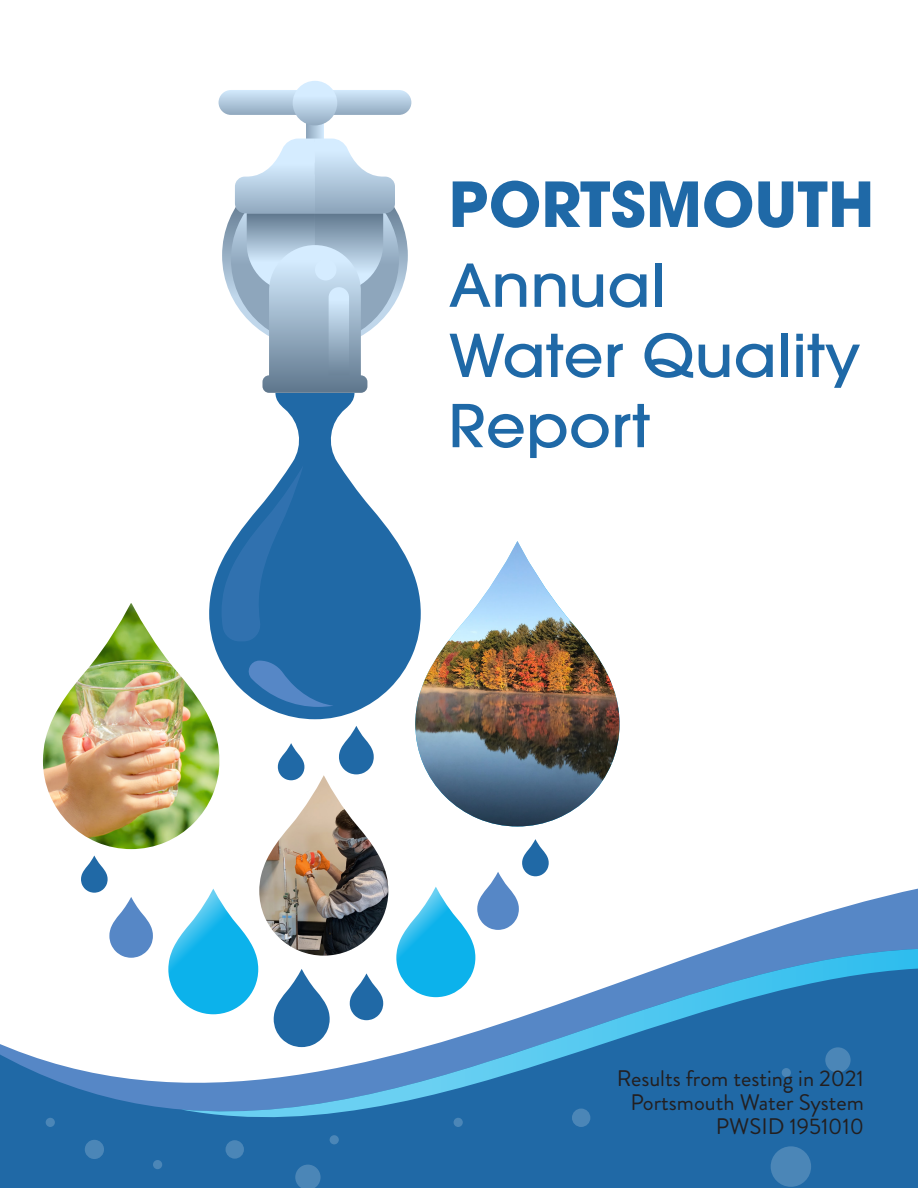
<style>
.page{position:relative;width:918px;height:1188px;background:#fff}
.page>*{position:absolute;margin:0;border:0;box-sizing:border-box;transform-origin:0 0}
.PHOTOS{font:700 61.5px "ITC Avant Garde Pro";color:#1f69a7}
.PHOTOS-2{font:500 58.5px "ITC Avant Garde Pro";color:#1f69a7;scale:1.07 1}
.PHOTOS-3{font:22.5px "Brandon Grotesque";color:#231f20}
</style>
<div class="page">
<svg style="left:0;top:767px;width:918px;height:421px"></svg>
<svg style="left:181px;top:949px;width:737px;height:187px"></svg>
<div style="left:771px;top:1146px;width:40px;height:41px;background:#4b86b7;border-radius:50%"></div>
<div style="left:226px;top:1140px;width:18px;height:19px;background:#4b86b7;border-radius:50%"></div>
<div style="left:572px;top:1109px;width:18px;height:18px;background:#4b86b7;border-radius:50%"></div>
<div style="left:153px;top:1160px;width:9px;height:9px;background:#4b86b7;border-radius:50%"></div>
<div style="left:782px;top:1068px;width:9px;height:9px;background:#4b86b7;border-radius:50%"></div>
<div style="left:46px;top:1118px;width:9px;height:9px;background:#4b86b7;border-radius:50%"></div>
<div style="left:454px;top:1118px;width:9px;height:9px;background:#4b86b7;border-radius:50%"></div>
<div style="left:330px;top:1135px;width:9px;height:9px;background:#4b86b7;border-radius:50%"></div>
<div style="left:825px;top:1047px;width:26px;height:26px;background:#4b86b7;border-radius:50%"></div>
<svg style="left:295px;top:1165px;width:26px;height:23px"></svg>
<div style="left:85px;top:1140px;width:19px;height:19px;background:#4b86b7;border-radius:50%"></div>
<img style="left:415px;top:541px;width:205px;height:285px">
<svg style="left:209px;top:393px;width:212px;height:326px;fill:#2069a6"></svg>
<img style="left:43px;top:603px;width:176px;height:246px">
<svg style="left:168px;top:889px;width:90px;height:125px"></svg>
<svg style="left:222px;top:163px;width:186px;height:185px"></svg>
<svg style="left:219px;top:90px;width:192px;height:25px;background:#b1c9dd"></svg>
<svg style="left:306px;top:123px;width:17px;height:16px"></svg>
<div style="left:293px;top:81px;width:44px;height:44px;background:linear-gradient(to bottom,#e5fcff,#9cb4c9);border-radius:22px"></div>
<svg style="left:231px;top:139px;width:168px;height:254px"></svg>
<div style="left:315px;top:259px;width:21px;height:21px;background:#d5ecff;border-radius:50%"></div>
<svg style="left:274px;top:969px;width:56px;height:78px"></svg>
<svg style="left:278px;top:743px;width:26px;height:32px"></svg>
<svg style="left:81px;top:856px;width:72px;height:102px"></svg>
<svg style="left:350px;top:973px;width:33px;height:47px"></svg>
<svg style="left:339px;top:726px;width:35px;height:48px"></svg>
<svg style="left:396px;top:839px;width:153px;height:158px"></svg>
<img style="left:259px;top:775px;width:129px;height:181px">
<svg style="left:222px;top:465px;width:81px;height:176px"></svg>
<svg style="left:245px;top:661px;width:89px;height:46px;background:#3a78b4"></svg>
<p class="PHOTOS" style="left:449px;top:163px;width:427px">PORTSMOUTH</p>
<p class="PHOTOS-2" style="left:449px;top:248px;width:205px">Annual</p>
<p class="PHOTOS-2" style="left:449px;top:318px;width:387px">Water Quality</p>
<p class="PHOTOS-2" style="left:449px;top:388px;width:190px">Report</p>
<p class="PHOTOS-3" style="left:617px;top:1063px;width:249px">Results from testing in 2021</p>
<p class="PHOTOS-3" style="left:630px;top:1087px;width:235px">Portsmouth Water System</p>
<p class="PHOTOS-3" style="left:716px;top:1111px;width:150px">PWSID 1951010</p>
</div>
